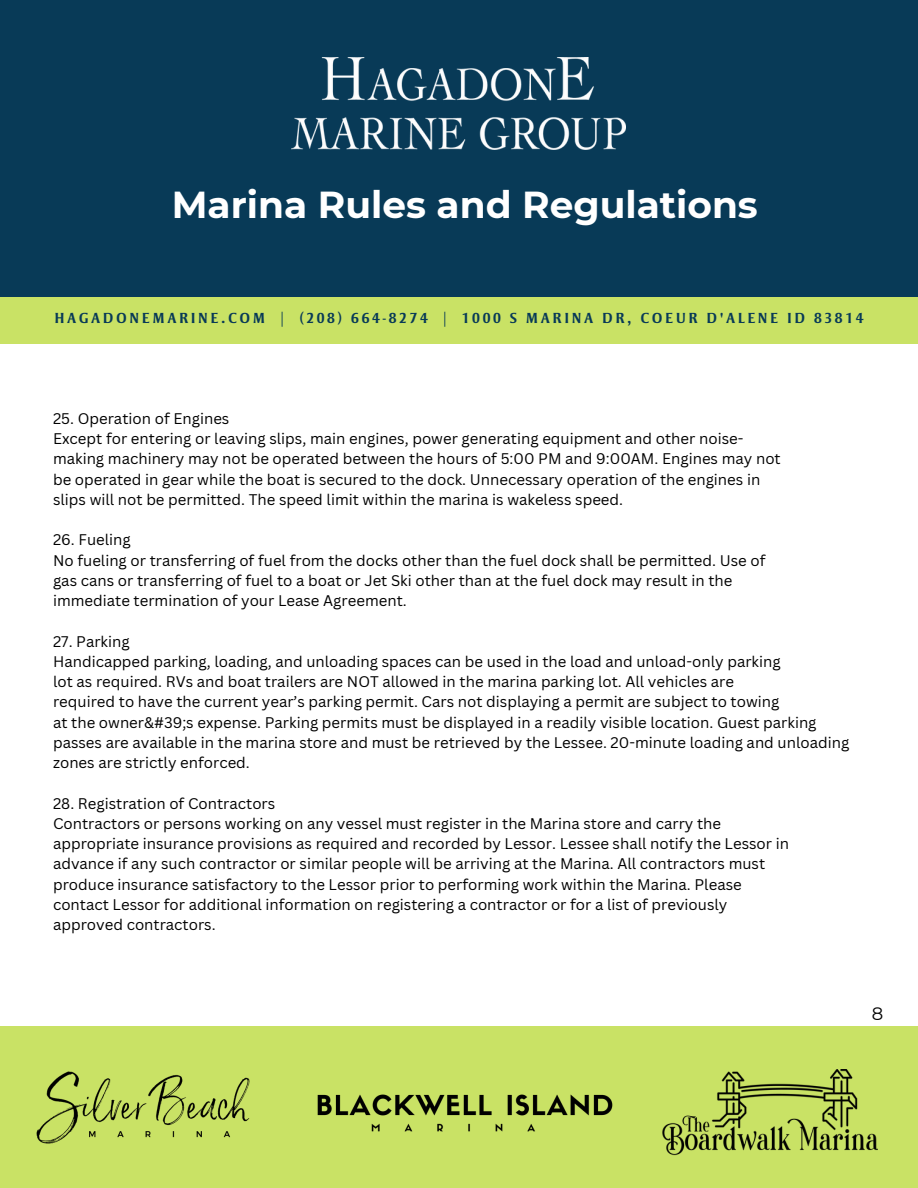
<style>
.page{position:relative;width:918px;height:1188px;background:#fff}
.page>*{position:absolute;margin:0;border:0;box-sizing:border-box;transform-origin:0 0}
.t1{font:700 37.5px "Montserrat";color:#fff}
.t2{font:18px "Montserrat";color:#000}
.t3{font:15px/20.2px "Canva Sans";color:#000}
.t4{font:700 15px "Strayhorn MT Std";letter-spacing:.17em;color:#083a57}
</style>
<div class="page">
<div style="left:0;top:0;width:918px;height:328px;background:#083a57"></div>
<div style="left:0;top:297px;width:918px;height:46px;background:#c9e265"></div>
<img style="left:292px;top:58px;width:334px;height:92px">
<div style="left:0;top:1027px;width:918px;height:161px;background:#c9e265"></div>
<img style="left:36px;top:1071px;width:214px;height:73px">
<img style="left:662px;top:1070px;width:215px;height:86px">
<img style="left:317px;top:1094px;width:296px;height:38px">
<p class="t1" style="left:172px;top:182px;width:588px">Marina Rules and Regulations</p>
<p class="t4" style="left:54px;top:312px;width:811px">HAGADONEMARINE.COM | (208) 664-8274 | 1000 S MARINA DR, COEUR D'ALENE ID 83814</p>
<p class="t3" style="left:53px;top:408px;width:178px">25. Operation of Engines</p>
<p class="t3" style="left:53px;top:428px;width:692px">Except for entering or leaving slips, main engines, power generating equipment and other noise-</p>
<p class="t3" style="left:53px;top:449px;width:729px">making machinery may not be operated between the hours of 5:00 PM and 9:00AM. Engines may not</p>
<p class="t3" style="left:53px;top:469px;width:709px">be operated in gear while the boat is secured to the dock. Unnecessary operation of the engines in</p>
<p class="t3" style="left:53px;top:489px;width:572px">slips will not be permitted. The speed limit within the marina is wakeless speed.</p>
<p class="t3" style="left:53px;top:530px;width:79px">26. Fueling</p>
<p class="t3" style="left:53px;top:550px;width:714px">No fueling or transferring of fuel from the docks other than the fuel dock shall be permitted. Use of</p>
<p class="t3" style="left:53px;top:570px;width:681px">gas cans or transferring of fuel to a boat or Jet Ski other than at the fuel dock may result in the</p>
<p class="t3" style="left:53px;top:590px;width:355px">immediate termination of your Lease Agreement.</p>
<p class="t3" style="left:53px;top:631px;width:78px">27. Parking</p>
<p class="t3" style="left:53px;top:651px;width:729px">Handicapped parking, loading, and unloading spaces can be used in the load and unload-only parking</p>
<p class="t3" style="left:53px;top:671px;width:683px">lot as required. RVs and boat trailers are NOT allowed in the marina parking lot. All vehicles are</p>
<p class="t3" style="left:53px;top:692px;width:728px">required to have the current year’s parking permit. Cars not displaying a permit are subject to towing</p>
<p class="t3" style="left:53px;top:712px;width:798px">at the owner&amp;#39;s expense. Parking permits must be displayed in a readily visible location. Guest parking passes are available in the marina store and must be retrieved by the Lessee. 20-minute loading and unloading zones are strictly enforced.</p>
<p class="t3" style="left:53px;top:793px;width:224px">28. Registration of Contractors</p>
<p class="t3" style="left:53px;top:813px;width:670px">Contractors or persons working on any vessel must register in the Marina store and carry the</p>
<p class="t3" style="left:53px;top:833px;width:738px">appropriate insurance provisions as required and recorded by Lessor. Lessee shall notify the Lessor in</p>
<p class="t3" style="left:53px;top:854px;width:714px">advance if any such contractor or similar people will be arriving at the Marina. All contractors must</p>
<p class="t3" style="left:53px;top:874px;width:690px">produce insurance satisfactory to the Lessor prior to performing work within the Marina. Please</p>
<p class="t3" style="left:53px;top:894px;width:676px">contact Lessor for additional information on registering a contractor or for a list of previously</p>
<p class="t3" style="left:53px;top:914px;width:164px">approved contractors.</p>
<p class="t2" style="left:872px;top:1003px;width:13px">8</p>
</div>
